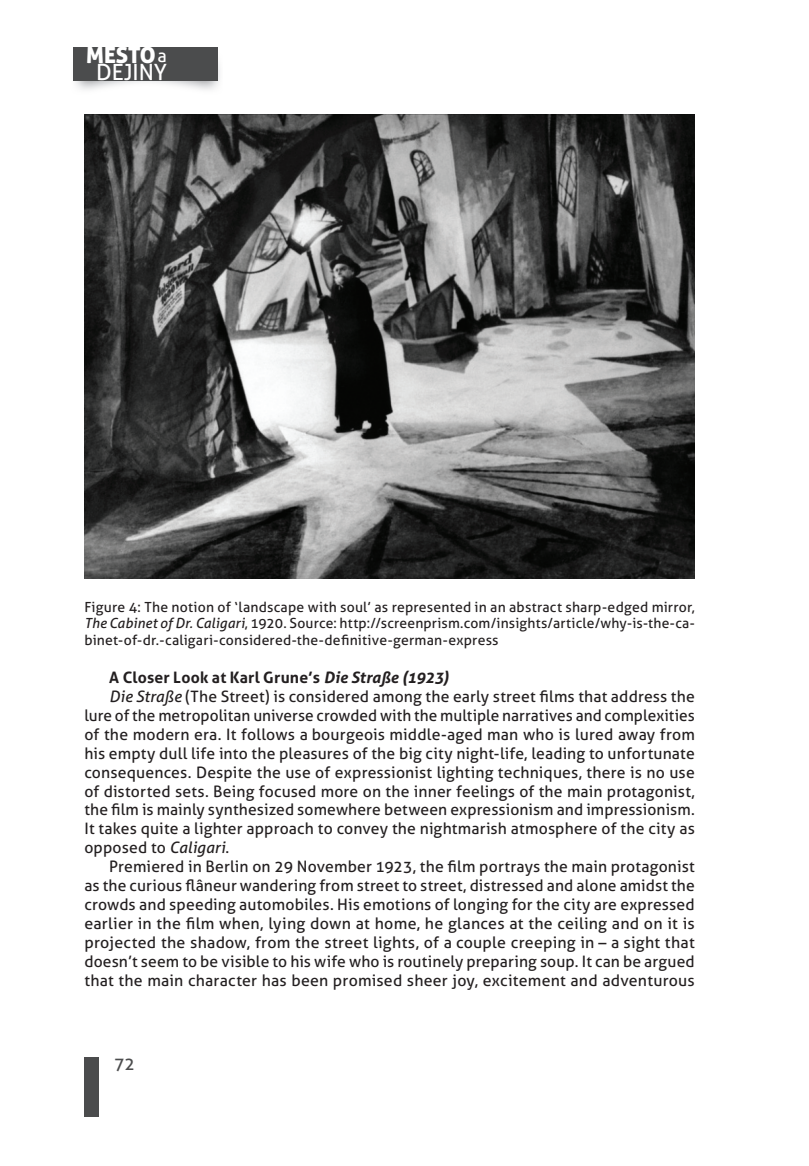
<style>
.page{position:relative;width:809px;height:1166px;background:#fff}
.page>*{position:absolute;margin:0;border:0;box-sizing:border-box;transform-origin:0 0}
.t1{font:22.4px "Aller";color:#fff}
.t2{font:22.4px "Aller Display";letter-spacing:-.01em;color:#fff}
.t3{font:18.2px "Aller";color:#fff}
.t4{font:17.5px "Aller";color:#4b4c4d}
.t5{font:15.75px "Aller";letter-spacing:.01em;color:#231f20}
.t6{font:700 15.75px "Aller";letter-spacing:.015em;color:#231f20}
.t7{font:14px/16.8px "Aller";letter-spacing:.015em;color:#231f20;text-align:justify}
.s1{font-style:italic}
</style>
<div class="page">
<img style="left:73px;top:63px;width:147px;height:27px">
<div style="left:73px;top:47px;width:145px;height:33px;background:#4b4c4d"></div>
<div style="left:84px;top:1057px;width:15px;height:60px;background:#4b4c4d"></div>
<img style="left:84px;top:114px;width:610px;height:464px">
<h1 class="t2" style="left:86px;top:40px;width:71px">MESTO</h1>
<h1 class="t1" style="left:96px;top:59px;width:73px">DEJINY</h1>
<p class="t3" style="left:157px;top:44px;width:11px">a</p>
<p class="t7" style="left:84px;top:598px;width:612px">Figure 4: The notion of ‘landscape with soul’ as represented in an abstract sharp-edged mirror, <span class="s1">The Cabinet of Dr. Caligari</span>, 1920. Source: http://screenprism.com/insights/article/why-is-the-ca&shy;binet-of-dr.-caligari-considered-the-definitive-german-express</p>
<p class="t6" style="left:109px;top:668px;width:342px">A Closer Look at Karl Grune’s <span class="s1">Die Straße (1923)</span></p>
<p class="t5" style="left:109px;top:687px;width:587px"><span class="s1">Die Straße</span> (The Street) is considered among the early street films that address the</p>
<p class="t5" style="left:84px;top:706px;width:612px">lure of the metropolitan universe crowded with the multiple narratives and complexities</p>
<p class="t5" style="left:84px;top:724px;width:612px">of the modern era. It follows a bourgeois middle-aged man who is lured away from</p>
<p class="t5" style="left:84px;top:743px;width:612px">his empty dull life into the pleasures of the big city night-life, leading to unfortunate</p>
<p class="t5" style="left:84px;top:762px;width:612px">consequences. Despite the use of expressionist lighting techniques, there is no use</p>
<p class="t5" style="left:84px;top:781px;width:612px">of distorted sets. Being focused more on the inner feelings of the main protagonist,</p>
<p class="t5" style="left:84px;top:800px;width:612px">the film is mainly synthesized somewhere between expressionism and impressionism.</p>
<p class="t5" style="left:84px;top:819px;width:612px">It takes quite a lighter approach to convey the nightmarish atmosphere of the city as</p>
<p class="t5" style="left:84px;top:838px;width:147px">opposed to <span class="s1">Caligari</span>.</p>
<p class="t5" style="left:109px;top:857px;width:587px">Premiered in Berlin on 29 November 1923, the film portrays the main protagonist</p>
<p class="t5" style="left:84px;top:876px;width:612px">as the curious flâneur wandering from street to street, distressed and alone amidst the</p>
<p class="t5" style="left:84px;top:895px;width:612px">crowds and speeding automobiles. His emotions of longing for the city are expressed</p>
<p class="t5" style="left:84px;top:913px;width:612px">earlier in the film when, lying down at home, he glances at the ceiling and on it is</p>
<p class="t5" style="left:84px;top:932px;width:612px">projected the shadow, from the street lights, of a couple creeping in – a sight that</p>
<p class="t5" style="left:84px;top:951px;width:612px">doesn’t seem to be visible to his wife who is routinely preparing soup. It can be argued</p>
<p class="t5" style="left:84px;top:970px;width:612px">that the main character has been promised sheer joy, excitement and adventurous</p>
<p class="t4" style="left:114px;top:1053px;width:22px">72</p>
</div>
